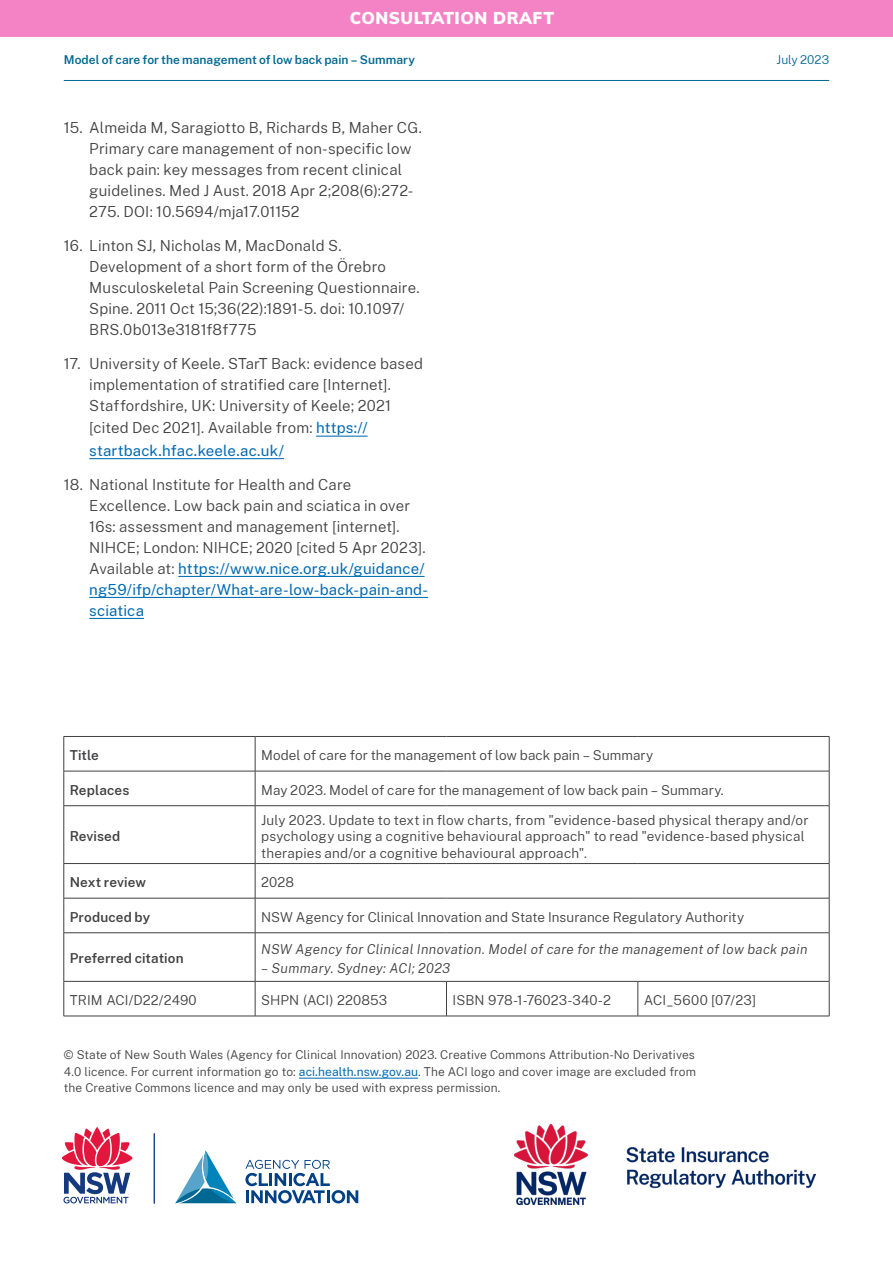
<style>
.page{position:relative;width:893px;height:1263px;background:#fff}
.page>*{position:absolute;margin:0;border:0;box-sizing:border-box;transform-origin:0 0}
.t1{font:900 16.8px "Muli";letter-spacing:.03em;color:#fff}
.t2{font:300 15px/21px "Public Sans";letter-spacing:.01em;color:#414042}
.t3{font:15px/22.5px "Public Sans";letter-spacing:.01em;color:#006ab5}
._5__BodyCopy_9_14pt{font:300 13.5px/16.5px "Public Sans";letter-spacing:.01em;color:#414042}
._5__BodyCopy_9_14pt-2{font:italic 300 13.5px "Public Sans";letter-spacing:.025em;color:#414042}
._5__BodyCopy_9_14pt-3{font:600 13.5px "Public Sans";letter-spacing:.005em;color:#414042}
.t4{font:300 12px/16.5px "Public Sans";letter-spacing:.01em;color:#414042;text-align:justify}
.t5{font:600 12px "Public Sans";letter-spacing:.005em;color:#006892}
.t6{font:300 12px "Public Sans";letter-spacing:.01em;color:#006892}
.s1{font-weight:300;color:#414042}
.s2{font-weight:400;color:#006ab5}
</style>
<div class="page">
<hr style="left:316px;top:436px;width:52px;height:1px;background:#006ab5">
<hr style="left:89px;top:458px;width:195px;height:1px;background:#006ab5">
<hr style="left:178px;top:576px;width:247px;height:1px;background:#006ab5">
<hr style="left:89px;top:597px;width:339px;height:1px;background:#006ab5">
<hr style="left:89px;top:618px;width:55px;height:1px;background:#006ab5">
<hr style="left:154px;top:1133px;width:1px;height:71px;background:#15397f">
<svg style="left:61px;top:1127px;width:72px;height:76px"></svg>
<svg style="left:175px;top:1150px;width:183px;height:54px"></svg>
<img style="left:514px;top:1124px;width:301px;height:80px">
<hr style="left:64px;top:736px;width:191px;height:1px;background:#414042">
<hr style="left:64px;top:737px;width:1px;height:34px;background:#414042">
<hr style="left:255px;top:736px;width:191px;height:1px;background:#414042">
<hr style="left:255px;top:737px;width:1px;height:34px;background:#414042">
<hr style="left:446px;top:736px;width:192px;height:1px;background:#414042">
<hr style="left:638px;top:736px;width:191px;height:1px;background:#414042">
<hr style="left:829px;top:737px;width:1px;height:34px;background:#414042">
<hr style="left:64px;top:771px;width:191px;height:1px;background:#414042">
<hr style="left:64px;top:771px;width:1px;height:34px;background:#414042">
<hr style="left:255px;top:771px;width:191px;height:1px;background:#414042">
<hr style="left:255px;top:771px;width:1px;height:34px;background:#414042">
<hr style="left:446px;top:771px;width:192px;height:1px;background:#414042">
<hr style="left:638px;top:771px;width:191px;height:1px;background:#414042">
<hr style="left:829px;top:771px;width:1px;height:34px;background:#414042">
<hr style="left:64px;top:805px;width:191px;height:1px;background:#414042">
<hr style="left:64px;top:806px;width:1px;height:57px;background:#414042">
<hr style="left:255px;top:805px;width:191px;height:1px;background:#414042">
<hr style="left:255px;top:806px;width:1px;height:57px;background:#414042">
<hr style="left:446px;top:805px;width:192px;height:1px;background:#414042">
<hr style="left:638px;top:805px;width:191px;height:1px;background:#414042">
<hr style="left:829px;top:806px;width:1px;height:57px;background:#414042">
<hr style="left:64px;top:863px;width:191px;height:1px;background:#414042">
<hr style="left:64px;top:864px;width:1px;height:34px;background:#414042">
<hr style="left:255px;top:863px;width:191px;height:1px;background:#414042">
<hr style="left:255px;top:864px;width:1px;height:34px;background:#414042">
<hr style="left:446px;top:863px;width:192px;height:1px;background:#414042">
<hr style="left:638px;top:863px;width:191px;height:1px;background:#414042">
<hr style="left:829px;top:864px;width:1px;height:34px;background:#414042">
<hr style="left:64px;top:898px;width:191px;height:1px;background:#414042">
<hr style="left:64px;top:898px;width:1px;height:34px;background:#414042">
<hr style="left:255px;top:898px;width:191px;height:1px;background:#414042">
<hr style="left:255px;top:898px;width:1px;height:34px;background:#414042">
<hr style="left:446px;top:898px;width:192px;height:1px;background:#414042">
<hr style="left:638px;top:898px;width:191px;height:1px;background:#414042">
<hr style="left:829px;top:898px;width:1px;height:34px;background:#414042">
<hr style="left:64px;top:932px;width:191px;height:1px;background:#414042">
<hr style="left:64px;top:933px;width:1px;height:48px;background:#414042">
<hr style="left:255px;top:932px;width:191px;height:1px;background:#414042">
<hr style="left:255px;top:933px;width:1px;height:48px;background:#414042">
<hr style="left:446px;top:932px;width:192px;height:1px;background:#414042">
<hr style="left:638px;top:932px;width:191px;height:1px;background:#414042">
<hr style="left:829px;top:933px;width:1px;height:48px;background:#414042">
<hr style="left:64px;top:981px;width:191px;height:1px;background:#414042">
<hr style="left:64px;top:981px;width:1px;height:35px;background:#414042">
<hr style="left:255px;top:981px;width:191px;height:1px;background:#414042">
<hr style="left:255px;top:981px;width:1px;height:35px;background:#414042">
<hr style="left:446px;top:981px;width:192px;height:1px;background:#414042">
<hr style="left:446px;top:981px;width:1px;height:35px;background:#414042">
<hr style="left:638px;top:981px;width:191px;height:1px;background:#414042">
<hr style="left:638px;top:981px;width:1px;height:35px;background:#414042">
<hr style="left:829px;top:981px;width:1px;height:35px;background:#414042">
<hr style="left:64px;top:1016px;width:191px;height:1px;background:#414042">
<hr style="left:255px;top:1016px;width:191px;height:1px;background:#414042">
<hr style="left:446px;top:1016px;width:192px;height:1px;background:#414042">
<hr style="left:638px;top:1016px;width:191px;height:1px;background:#414042">
<hr style="left:299px;top:1078px;width:119px;height:1px;background:#006ab5">
<hr style="left:64px;top:80px;width:765px;height:1px;background:#006892">
<div style="left:0;top:0;width:893px;height:37px;background:#f483c5"></div>
<p class="t1" style="left:350px;top:6px;width:206px">CONSULTATION DRAFT</p>
<p class="t5" style="left:64px;top:51px;width:353px">Model of care for the management of low back pain – Summary</p>
<p class="t6" style="left:777px;top:51px;width:54px">July 2023</p>
<p class="t2" style="left:89px;top:117px;width:334px;text-indent:-26px">15. Almeida M, Saragiotto B, Richards B, Maher CG.<br>Primary care management of non-specific low back pain: key messages from recent clinical guidelines. Med J Aust. 2018 Apr 2;208(6):272- 275. DOI: 10.5694/mja17.01152</p>
<p class="t2" style="left:89px;top:234px;width:332px;text-indent:-26px">16. Linton SJ, Nicholas M, MacDonald S.<br>Development of a short form of the Örebro Musculoskeletal Pain Screening Questionnaire.<br>Spine. 2011 Oct 15;36(22):1891-5. doi: 10.1097/ BRS.0b013e3181f8f775</p>
<p class="t2" style="left:64px;top:352px;width:361px;text-align:center">17. University of Keele. STarT Back: evidence based implementation of stratified care [Internet].<br>Staffordshire, UK: University of Keele; 2021</p>
<p class="t3" style="left:89px;top:416px;width:280px"><span class="s1">[cited Dec 2021]. Available from:</span> https:// startback.hfac.keele.ac.uk/</p>
<p class="t2" style="left:89px;top:473px;width:340px;text-indent:-26px">18. National Institute for Health and Care Excellence. Low back pain and sciatica in over 16s: assessment and management [internet].<br>NIHCE; London: NIHCE; 2020 [cited 5 Apr 2023].<br>Available at: <span class="s2">https://www.nice.org.uk/guidance/ ng59/ifp/chapter/What-are-low-back-pain-and&shy;sciatica</span></p>
<p class="_5__BodyCopy_9_14pt-3" style="left:70px;top:745px;width:31px">Title</p>
<p class="_5__BodyCopy_9_14pt" style="left:261px;top:746px;width:394px">Model of care for the management of low back pain – Summary</p>
<p class="_5__BodyCopy_9_14pt-3" style="left:70px;top:780px;width:61px">Replaces</p>
<p class="_5__BodyCopy_9_14pt" style="left:261px;top:781px;width:464px">May 2023. Model of care for the management of low back pain – Summary.</p>
<p class="_5__BodyCopy_9_14pt-3" style="left:70px;top:826px;width:52px">Revised</p>
<p class="_5__BodyCopy_9_14pt" style="left:261px;top:811px;width:549px">July 2023. Update to text in flow charts, from "evidence-based physical therapy and/or psychology using a cognitive behavioural approach" to read "evidence-based physical therapies and/or a cognitive behavioural approach".</p>
<p class="_5__BodyCopy_9_14pt-3" style="left:70px;top:873px;width:78px">Next review</p>
<p class="_5__BodyCopy_9_14pt" style="left:261px;top:873px;width:35px">2028</p>
<p class="_5__BodyCopy_9_14pt-3" style="left:70px;top:907px;width:82px">Produced by</p>
<p class="_5__BodyCopy_9_14pt" style="left:261px;top:908px;width:485px">NSW Agency for Clinical Innovation and State Insurance Regulatory Authority</p>
<p class="_5__BodyCopy_9_14pt-3" style="left:70px;top:949px;width:115px">Preferred citation</p>
<p class="_5__BodyCopy_9_14pt-2" style="left:261px;top:940px;width:548px">NSW Agency for Clinical Innovation. Model of care for the management of low back pain</p>
<p class="_5__BodyCopy_9_14pt-2" style="left:261px;top:959px;width:191px">– Summary. Sydney: ACI; 2023</p>
<p class="_5__BodyCopy_9_14pt" style="left:70px;top:991px;width:128px">TRIM ACI/D22/2490</p>
<p class="_5__BodyCopy_9_14pt" style="left:261px;top:991px;width:128px">SHPN (ACI) 220853</p>
<p class="_5__BodyCopy_9_14pt" style="left:452px;top:991px;width:160px">ISBN 978-1-76023-340-2</p>
<p class="_5__BodyCopy_9_14pt" style="left:644px;top:991px;width:114px">ACI_5600 [07/23]</p>
<p class="t4" style="left:64px;top:1046px;width:634px">© State of New South Wales (Agency for Clinical Innovation) 2023. Creative Commons Attribution-No Derivatives 4.0 licence. For current information go to: <span class="s2">aci.health.nsw.gov.au</span>. The ACI logo and cover image are excluded from the Creative Commons licence and may only be used with express permission.</p>
</div>
